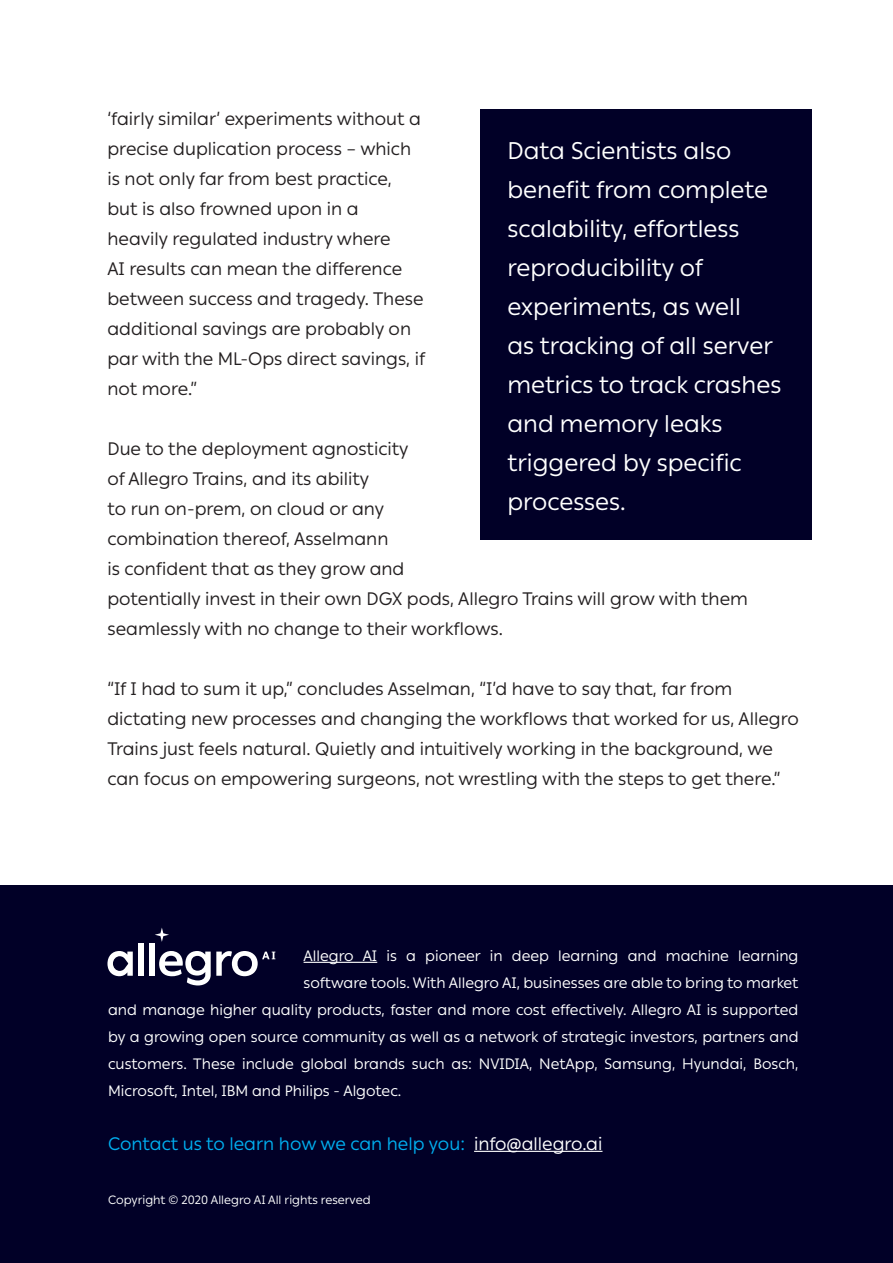
<style>
.page{position:relative;width:893px;height:1263px;background:#fff}
.page>*{position:absolute;margin:0;border:0;box-sizing:border-box;transform-origin:0 0}
.Text{font:24px/39px "Ping L";color:#fff}
.Text-2{font:18px/30px "Ping L";color:#231f20}
.t1{font:18px "Ping L";color:#00aeef}
.t2{font:15px "Ping L";color:#fff}
.t3{font:12px "Ping L";color:#fff}
.s1{color:#fff}
</style>
<div class="page">
<div style="left:480px;top:109px;width:332px;height:431px;background:#010027"></div>
<div style="left:0;top:885px;width:893px;height:378px;background:#010027"></div>
<hr style="left:304px;top:962px;width:73px;height:1px;background:#fff">
<hr style="left:474px;top:1151px;width:128px;height:1px;background:#fff">
<svg style="left:155px;top:927px;width:14px;height:15px"></svg>
<div style="left:150px;top:944px;width:5px;height:32px;background:#fff"></div>
<div style="left:138px;top:944px;width:6px;height:32px;background:#fff"></div>
<svg style="left:107px;top:951px;width:26px;height:25px"></svg>
<svg style="left:159px;top:951px;width:116px;height:34px"></svg>
<p class="Text-2" style="left:107px;top:103px;width:319px">‘fairly similar’ experiments without a precise duplication process – which is not only far from best practice, but is also frowned upon in a<br>heavily regulated industry where<br>AI results can mean the difference between success and tragedy. These additional savings are probably on par with the ML-Ops direct savings, if not more.”</p>
<p class="Text" style="left:507px;top:130px;width:275px">Data Scientists also benefit from complete scalability, effortless reproducibility of experiments, as well<br>as tracking of all server metrics to track crashes and memory leaks triggered by specific processes.</p>
<p class="Text-2" style="left:107px;top:433px;width:642px">Due to the deployment agnosticity<br>of Allegro Trains, and its ability<br>to run on-prem, on cloud or any<br>combination thereof, Asselmann<br>is confident that as they grow and<br>potentially invest in their own DGX pods, Allegro Trains will grow with them seamlessly with no change to their workflows.</p>
<p class="Text-2" style="left:107px;top:673px;width:693px">“If I had to sum it up,” concludes Asselman, “I’d have to say that, far from dictating new processes and changing the workflows that worked for us, Allegro Trains just feels natural. Quietly and intuitively working in the background, we can focus on empowering surgeons, not wrestling with the steps to get there.”</p>
<p class="t2" style="left:304px;top:944px;width:496px">Allegro AI is a pioneer in deep learning and machine learning</p>
<p class="t2" style="left:304px;top:971px;width:496px">software tools. With Allegro AI, businesses are able to bring to market</p>
<p class="t2" style="left:108px;top:998px;width:692px">and manage higher quality products, faster and more cost effectively. Allegro AI is supported</p>
<p class="t2" style="left:108px;top:1025px;width:692px">by a growing open source community as well as a network of strategic investors, partners and</p>
<p class="t2" style="left:108px;top:1052px;width:692px">customers. These include global brands such as: NVIDIA, NetApp, Samsung, Hyundai, Bosch,</p>
<p class="t2" style="left:108px;top:1079px;width:295px">Microsoft, Intel, IBM and Philips - Algotec.</p>
<p class="t1" style="left:108px;top:1130px;width:496px">Contact us to learn how we can help you: <span class="s1">info@allegro.ai</span></p>
<p class="t3" style="left:108px;top:1191px;width:264px">Copyright © 2020 Allegro AI All rights reserved</p>
</div>
